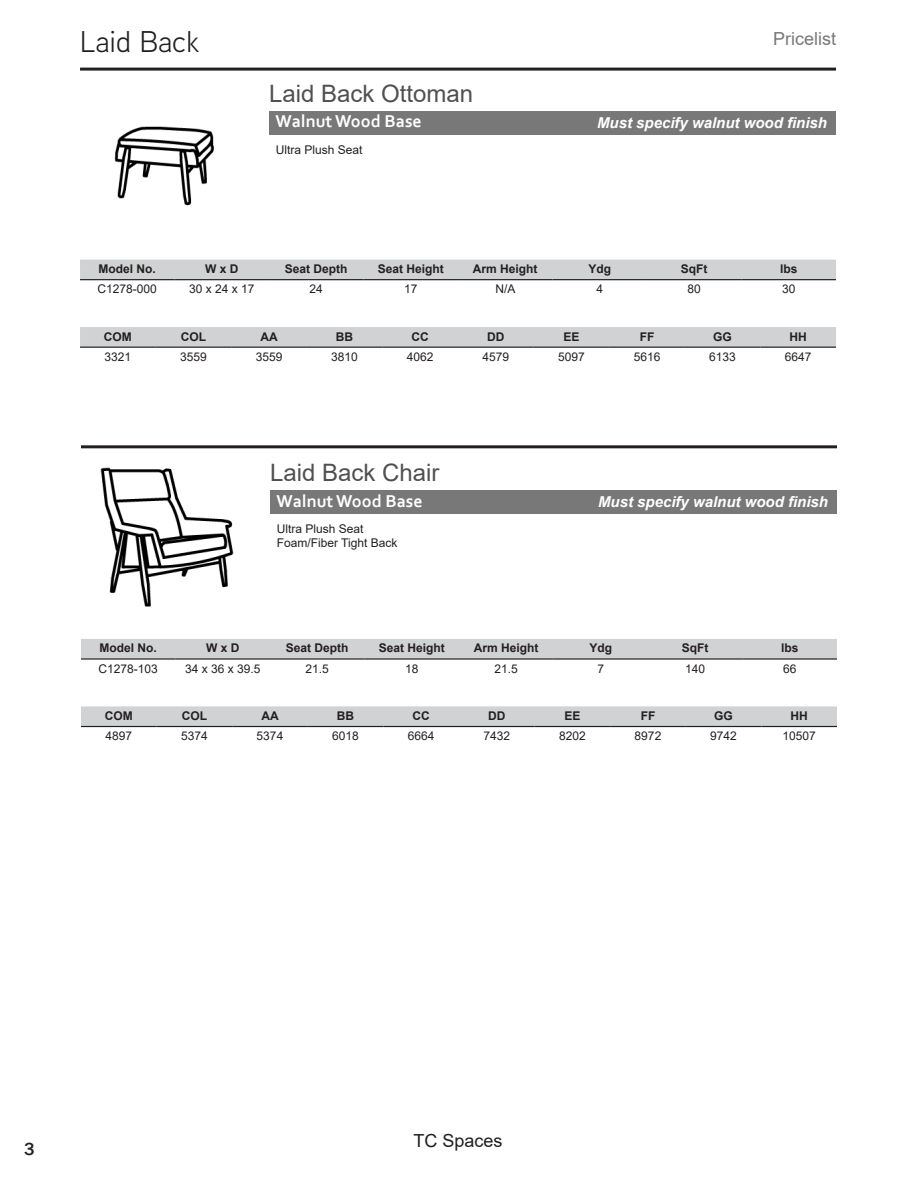
<style>
.page{position:relative;width:918px;height:1188px;background:#fff}
.page>*{position:absolute;margin:0;border:0;box-sizing:border-box;transform-origin:0 0}
.t1{font:30px "Aaux Next";color:#231f20}
.item_name{font:24px "Arial";color:#505052}
.t2{font:700 18px "Corbel";color:#fff}
.t3{font:18px "Arial";color:#787878}
.t4{font:18px "Arial";color:#231f20}
.t5{font:500 18px "Franklin Gothic";color:#231f20}
.t6{font:italic 700 15px "Arial";color:#fff}
.t7{font:12px "Arial";color:#231f20}
.t8{font:700 12px "Arial";color:#231f20}
</style>
<div class="page">
<hr style="left:80px;top:68px;width:756px;height:3px;background:#231f20">
<div style="left:269px;top:111px;width:567px;height:23px;background:#787878"></div>
<img style="left:114px;top:126px;width:100px;height:80px">
<div style="left:80px;top:260px;width:756px;height:19px;background:#d1d2d4"></div>
<hr style="left:80px;top:279px;width:95px;height:1px;background:#231f20">
<hr style="left:175px;top:279px;width:94px;height:1px;background:#231f20">
<hr style="left:269px;top:279px;width:95px;height:1px;background:#231f20">
<hr style="left:364px;top:279px;width:94px;height:1px;background:#231f20">
<hr style="left:458px;top:279px;width:95px;height:1px;background:#231f20">
<hr style="left:553px;top:279px;width:94px;height:1px;background:#231f20">
<hr style="left:647px;top:279px;width:95px;height:1px;background:#231f20">
<hr style="left:742px;top:279px;width:94px;height:1px;background:#231f20">
<div style="left:80px;top:327px;width:756px;height:20px;background:#d1d2d4"></div>
<hr style="left:80px;top:347px;width:76px;height:1px;background:#231f20">
<hr style="left:156px;top:347px;width:75px;height:1px;background:#231f20">
<hr style="left:231px;top:347px;width:76px;height:1px;background:#231f20">
<hr style="left:307px;top:347px;width:75px;height:1px;background:#231f20">
<hr style="left:382px;top:347px;width:76px;height:1px;background:#231f20">
<hr style="left:458px;top:347px;width:76px;height:1px;background:#231f20">
<hr style="left:534px;top:347px;width:75px;height:1px;background:#231f20">
<hr style="left:609px;top:347px;width:76px;height:1px;background:#231f20">
<hr style="left:685px;top:347px;width:75px;height:1px;background:#231f20">
<hr style="left:760px;top:347px;width:76px;height:1px;background:#231f20">
<div style="left:270px;top:490px;width:567px;height:23px;background:#787878"></div>
<img style="left:100px;top:467px;width:134px;height:140px">
<div style="left:81px;top:639px;width:756px;height:19px;background:#d1d2d4"></div>
<hr style="left:81px;top:658px;width:95px;height:2px;background:#231f20">
<hr style="left:176px;top:658px;width:94px;height:2px;background:#231f20">
<hr style="left:270px;top:658px;width:94px;height:2px;background:#231f20">
<hr style="left:364px;top:658px;width:95px;height:2px;background:#231f20">
<hr style="left:459px;top:658px;width:95px;height:2px;background:#231f20">
<hr style="left:554px;top:658px;width:94px;height:2px;background:#231f20">
<hr style="left:648px;top:658px;width:94px;height:2px;background:#231f20">
<hr style="left:742px;top:658px;width:95px;height:2px;background:#231f20">
<svg style="left:81px;top:706px;width:756px;height:20px;background:#d1d2d3"></svg>
<hr style="left:81px;top:726px;width:76px;height:1px;background:#231f20">
<hr style="left:157px;top:726px;width:75px;height:1px;background:#231f20">
<hr style="left:232px;top:726px;width:76px;height:1px;background:#231f20">
<hr style="left:308px;top:726px;width:75px;height:1px;background:#231f20">
<hr style="left:383px;top:726px;width:76px;height:1px;background:#231f20">
<hr style="left:459px;top:726px;width:76px;height:1px;background:#231f20">
<hr style="left:535px;top:726px;width:75px;height:1px;background:#231f20">
<hr style="left:610px;top:726px;width:76px;height:1px;background:#231f20">
<hr style="left:686px;top:726px;width:75px;height:1px;background:#231f20">
<hr style="left:761px;top:726px;width:76px;height:1px;background:#231f20">
<hr style="left:81px;top:445px;width:756px;height:3px;background:#231f20">
<h1 class="t1" style="left:80px;top:21px;width:121px">Laid Back</h1>
<p class="item_name" style="left:269px;top:77px;width:206px">Laid Back Ottoman</p>
<p class="t2" style="left:276px;top:110px;width:148px">Walnut Wood Base</p>
<p class="t7" style="left:276px;top:141px;width:88px">Ultra Plush Seat</p>
<p class="t3" style="left:773px;top:26px;width:64px">Pricelist</p>
<p class="t6" style="left:597px;top:112px;width:232px">Must specify walnut wood finish</p>
<p class="t8" style="left:99px;top:260px;width:59px">Model No.</p>
<p class="t8" style="left:205px;top:260px;width:35px">W x D</p>
<p class="t8" style="left:285px;top:260px;width:64px">Seat Depth</p>
<p class="t8" style="left:378px;top:260px;width:68px">Seat Height</p>
<p class="t8" style="left:473px;top:260px;width:66px">Arm Height</p>
<p class="t8" style="left:588px;top:260px;width:24px">Ydg</p>
<p class="t8" style="left:681px;top:260px;width:28px">SqFt</p>
<p class="t8" style="left:780px;top:260px;width:19px">lbs</p>
<p class="t7" style="left:98px;top:281px;width:61px">C1278-000</p>
<p class="t7" style="left:189px;top:281px;width:67px">30 x 24 x 17</p>
<p class="t7" style="left:310px;top:281px;width:15px">24</p>
<p class="t7" style="left:404px;top:281px;width:15px">17</p>
<p class="t7" style="left:496px;top:281px;width:22px">N/A</p>
<p class="t7" style="left:596px;top:281px;width:8px">4</p>
<p class="t7" style="left:688px;top:281px;width:15px">80</p>
<p class="t7" style="left:782px;top:281px;width:15px">30</p>
<p class="t8" style="left:104px;top:328px;width:29px">COM</p>
<p class="t8" style="left:181px;top:328px;width:27px">COL</p>
<p class="t8" style="left:261px;top:328px;width:19px">AA</p>
<p class="t8" style="left:336px;top:328px;width:19px">BB</p>
<p class="t8" style="left:412px;top:328px;width:19px">CC</p>
<p class="t8" style="left:487px;top:328px;width:19px">DD</p>
<p class="t8" style="left:563px;top:328px;width:18px">EE</p>
<p class="t8" style="left:640px;top:328px;width:16px">FF</p>
<p class="t8" style="left:713px;top:328px;width:20px">GG</p>
<p class="t8" style="left:790px;top:328px;width:19px">HH</p>
<p class="t7" style="left:104px;top:348px;width:28px">3321</p>
<p class="t7" style="left:180px;top:348px;width:28px">3559</p>
<p class="t7" style="left:256px;top:348px;width:28px">3559</p>
<p class="t7" style="left:331px;top:348px;width:28px">3810</p>
<p class="t7" style="left:407px;top:348px;width:28px">4062</p>
<p class="t7" style="left:482px;top:348px;width:28px">4579</p>
<p class="t7" style="left:558px;top:348px;width:28px">5097</p>
<p class="t7" style="left:634px;top:348px;width:28px">5616</p>
<p class="t7" style="left:709px;top:348px;width:28px">6133</p>
<p class="t7" style="left:785px;top:348px;width:28px">6647</p>
<p class="item_name" style="left:270px;top:456px;width:171px">Laid Back Chair</p>
<p class="t2" style="left:277px;top:490px;width:148px">Walnut Wood Base</p>
<p class="t7" style="left:277px;top:520px;width:88px">Ultra Plush Seat</p>
<p class="t7" style="left:277px;top:535px;width:122px">Foam/Fiber Tight Back</p>
<p class="t6" style="left:598px;top:492px;width:232px">Must specify walnut wood finish</p>
<p class="t8" style="left:100px;top:640px;width:59px">Model No.</p>
<p class="t8" style="left:206px;top:640px;width:35px">W x D</p>
<p class="t8" style="left:286px;top:640px;width:64px">Seat Depth</p>
<p class="t8" style="left:379px;top:640px;width:68px">Seat Height</p>
<p class="t8" style="left:474px;top:640px;width:66px">Arm Height</p>
<p class="t8" style="left:589px;top:640px;width:24px">Ydg</p>
<p class="t8" style="left:682px;top:640px;width:28px">SqFt</p>
<p class="t8" style="left:781px;top:640px;width:19px">lbs</p>
<p class="t7" style="left:99px;top:660px;width:61px">C1278-103</p>
<p class="t7" style="left:185px;top:660px;width:77px">34 x 36 x 39.5</p>
<p class="t7" style="left:306px;top:660px;width:25px">21.5</p>
<p class="t7" style="left:405px;top:660px;width:15px">18</p>
<p class="t7" style="left:495px;top:660px;width:25px">21.5</p>
<p class="t7" style="left:597px;top:660px;width:8px">7</p>
<p class="t7" style="left:685px;top:660px;width:22px">140</p>
<p class="t7" style="left:783px;top:660px;width:15px">66</p>
<p class="t8" style="left:105px;top:707px;width:29px">COM</p>
<p class="t8" style="left:182px;top:707px;width:27px">COL</p>
<p class="t8" style="left:262px;top:707px;width:19px">AA</p>
<p class="t8" style="left:337px;top:707px;width:19px">BB</p>
<p class="t8" style="left:413px;top:707px;width:19px">CC</p>
<p class="t8" style="left:488px;top:707px;width:19px">DD</p>
<p class="t8" style="left:564px;top:707px;width:18px">EE</p>
<p class="t8" style="left:641px;top:707px;width:16px">FF</p>
<p class="t8" style="left:714px;top:707px;width:20px">GG</p>
<p class="t8" style="left:791px;top:707px;width:19px">HH</p>
<p class="t7" style="left:105px;top:728px;width:28px">4897</p>
<p class="t7" style="left:181px;top:728px;width:28px">5374</p>
<p class="t7" style="left:257px;top:728px;width:28px">5374</p>
<p class="t7" style="left:332px;top:728px;width:28px">6018</p>
<p class="t7" style="left:408px;top:728px;width:28px">6664</p>
<p class="t7" style="left:483px;top:728px;width:28px">7432</p>
<p class="t7" style="left:559px;top:728px;width:28px">8202</p>
<p class="t7" style="left:635px;top:728px;width:28px">8972</p>
<p class="t7" style="left:710px;top:728px;width:28px">9742</p>
<p class="t7" style="left:783px;top:728px;width:35px">10507</p>
<h3 class="t5" style="left:24px;top:1138px;width:12px">3</h3>
<h3 class="t4" style="left:414px;top:1128px;width:91px">TC Spaces</h3>
</div>
